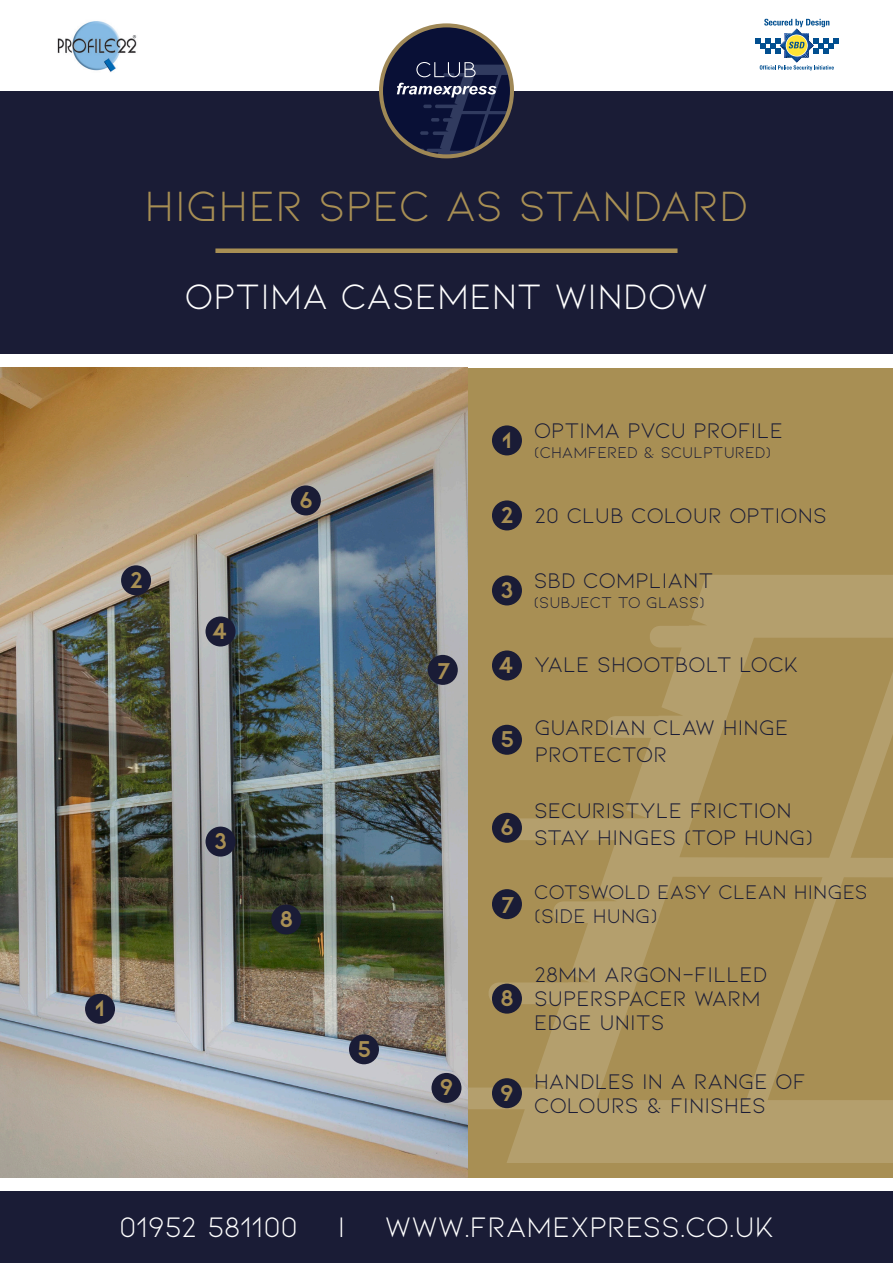
<style>
.page{position:relative;width:893px;height:1263px;background:#fff}
.page>*{position:absolute;margin:0;border:0;box-sizing:border-box;transform-origin:0 0}
.t1{font:45px "Kiona";color:#a88f54}
.t2{font:37.5px "Kiona";color:#fff}
.t3{font:30px "Kiona";color:#fff}
.t4{font:700 24.15px "Kiona";color:#a88f54}
.t5{font:22.5px/27px "Kiona";color:#1a1c36}
.t6{font:21px/24px "Kiona";color:#1a1c36}
.t7{font:16.5px "Kiona";color:#1a1c36}
</style>
<div class="page">
<div style="left:0;top:0;width:893px;height:354px;background:#1a1c36"></div>
<div style="left:0;top:1191px;width:893px;height:72px;background:#1a1c36"></div>
<div style="left:468px;top:368px;width:425px;height:809px;background:#a88f54"></div>
<svg style="left:468px;top:575px;width:425px;height:588px"></svg>
<img style="left:0;top:368px;width:468px;height:809px">
<div style="left:215px;top:248px;width:462px;height:5px;background:#a88f54"></div>
<div style="left:85px;top:994px;width:30px;height:30px;background:#1a1c36;border-radius:50%"></div>
<div style="left:492px;top:500px;width:30px;height:30px;background:#1a1c36;border-radius:50%"></div>
<div style="left:121px;top:565px;width:30px;height:30px;background:#1a1c36;border-radius:50%"></div>
<div style="left:206px;top:826px;width:30px;height:30px;background:#1a1c36;border-radius:50%"></div>
<div style="left:492px;top:725px;width:30px;height:30px;background:#1a1c36;border-radius:50%"></div>
<div style="left:349px;top:1034px;width:30px;height:30px;background:#1a1c36;border-radius:50%"></div>
<div style="left:492px;top:813px;width:30px;height:30px;background:#1a1c36;border-radius:50%"></div>
<div style="left:291px;top:485px;width:30px;height:30px;background:#1a1c36;border-radius:50%"></div>
<div style="left:271px;top:904px;width:30px;height:30px;background:#1a1c36;border-radius:50%"></div>
<div style="left:492px;top:1078px;width:30px;height:30px;background:#1a1c36;border-radius:50%"></div>
<div style="left:431px;top:1073px;width:30px;height:30px;background:#1a1c36;border-radius:50%"></div>
<div style="left:492px;top:889px;width:30px;height:30px;background:#1a1c36;border-radius:50%"></div>
<div style="left:428px;top:655px;width:30px;height:30px;background:#1a1c36;border-radius:50%"></div>
<div style="left:492px;top:650px;width:30px;height:30px;background:#1a1c36;border-radius:50%"></div>
<div style="left:206px;top:616px;width:30px;height:30px;background:#1a1c36;border-radius:50%"></div>
<div style="left:0;top:0;width:893px;height:91px;background:#fff"></div>
<img style="left:57px;top:21px;width:80px;height:51px">
<svg style="left:755px;top:19px;width:83px;height:52px"></svg>
<svg style="left:379px;top:23px;width:135px;height:135px"></svg>
<div style="left:492px;top:575px;width:30px;height:30px;background:#1a1c36;border-radius:50%"></div>
<div style="left:492px;top:425px;width:30px;height:30px;background:#1a1c36;border-radius:50%"></div>
<div style="left:492px;top:984px;width:30px;height:30px;background:#1a1c36;border-radius:50%"></div>
<p class="t1" style="left:145px;top:181px;width:605px">HIGHER SPEC AS STANDARD</p>
<p class="t2" style="left:185px;top:275px;width:525px">OPTIMA CASEMENT WINDOW</p>
<p class="t4" style="left:129px;top:565px;width:16px">2</p>
<p class="t4" style="left:95px;top:994px;width:11px">1</p>
<p class="t4" style="left:211px;top:616px;width:17px">4</p>
<p class="t4" style="left:299px;top:485px;width:15px">6</p>
<p class="t4" style="left:214px;top:827px;width:15px">3</p>
<p class="t4" style="left:279px;top:904px;width:15px">8</p>
<p class="t4" style="left:357px;top:1034px;width:15px">5</p>
<p class="t4" style="left:502px;top:425px;width:11px">1</p>
<p class="t5" style="left:534px;top:416px;width:251px">OPTIMA PVCU PROFILE</p>
<p class="t7" style="left:534px;top:443px;width:239px">(CHAMFERED &amp; SCULPTURED)</p>
<p class="t4" style="left:500px;top:500px;width:16px">2</p>
<p class="t5" style="left:534px;top:502px;width:294px">20 CLUB COLOUR OPTIONS</p>
<p class="t4" style="left:500px;top:575px;width:15px">3</p>
<p class="t5" style="left:534px;top:567px;width:181px">SBD COMPLIANT</p>
<p class="t7" style="left:534px;top:593px;width:173px">(SUBJECT TO GLASS)</p>
<p class="t4" style="left:437px;top:656px;width:16px">7</p>
<p class="t4" style="left:498px;top:650px;width:17px">4</p>
<p class="t5" style="left:534px;top:651px;width:266px">YALE SHOOTBOLT LOCK</p>
<p class="t4" style="left:500px;top:725px;width:15px">5</p>
<p class="t4" style="left:500px;top:813px;width:15px">6</p>
<p class="t4" style="left:501px;top:890px;width:16px">7</p>
<p class="t4" style="left:500px;top:984px;width:15px">8</p>
<p class="t4" style="left:439px;top:1073px;width:16px">9</p>
<p class="t4" style="left:500px;top:1078px;width:16px">9</p>
<p class="t5" style="left:535px;top:713px;width:255px">GUARDIAN CLAW HINGE<br>PROTECTOR</p>
<p class="t5" style="left:534px;top:796px;width:259px">SECURISTYLE FRICTION</p>
<p class="t5" style="left:534px;top:823px;width:281px">STAY HINGES (TOP HUNG)</p>
<p class="t6" style="left:534px;top:880px;width:335px">COTSWOLD EASY CLEAN HINGES (SIDE HUNG)</p>
<p class="t5" style="left:534px;top:961px;width:235px">28MM ARGON-FILLED</p>
<p class="t5" style="left:534px;top:985px;width:228px">SUPERSPACER WARM</p>
<p class="t5" style="left:534px;top:1009px;width:132px">EDGE UNITS</p>
<p class="t5" style="left:534px;top:1069px;width:274px;line-height:24px">HANDLES IN A RANGE OF<br>COLOURS &amp; FINISHES</p>
<p class="t3" style="left:119px;top:1210px;width:181px">01952 581100</p>
<p class="t3" style="left:338px;top:1210px;width:9px">|</p>
<p class="t3" style="left:385px;top:1210px;width:391px">WWW.FRAMEXPRESS.CO.UK</p>
</div>
